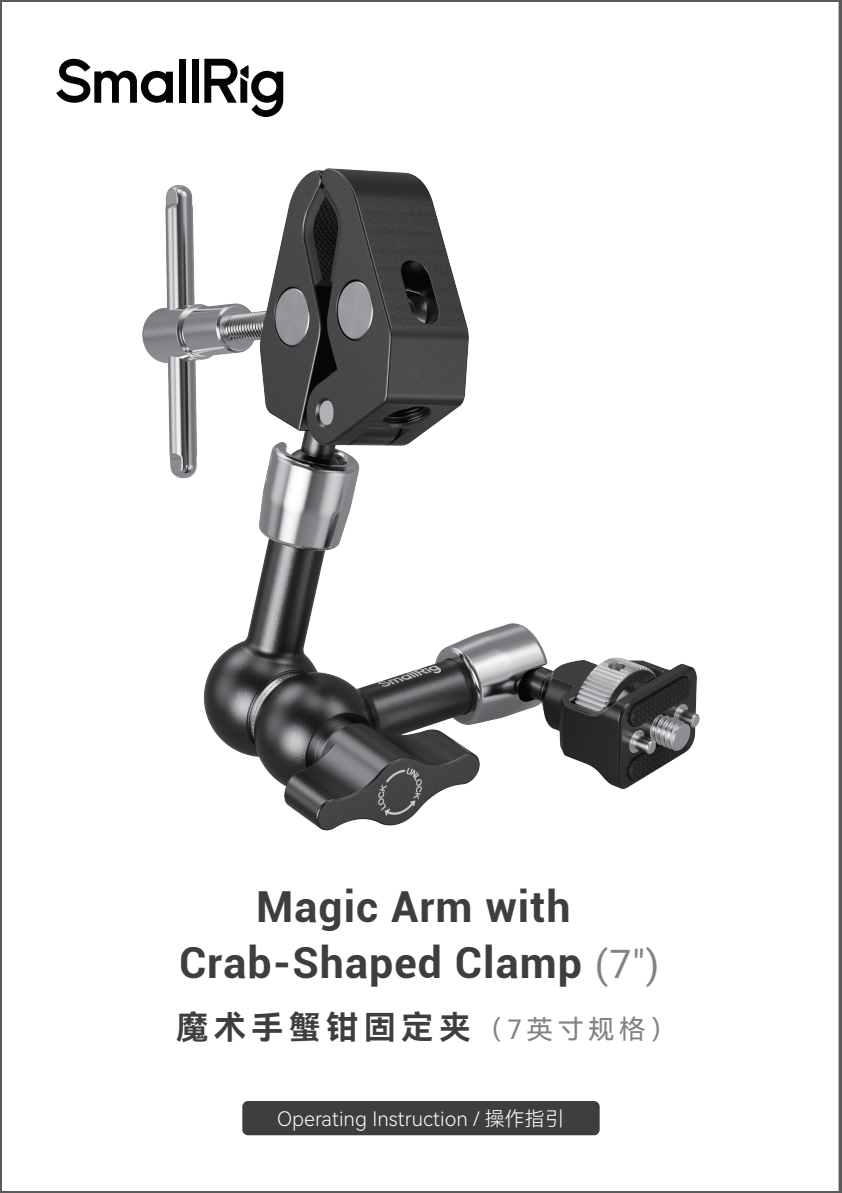
<style>
.page{position:relative;width:842px;height:1193px;background:#fff}
.page>*{position:absolute;margin:0;border:0;box-sizing:border-box;transform-origin:0 0}
.t1{font:700 42.8px/56px "Roboto";letter-spacing:.025em;color:#3e3e3f;text-align:center}
.t2{font:32.4px "Harmony OS Sans SC Bold";letter-spacing:.16em;color:#3e3e3f}
.t3{font:20px "Harmony OS Sans SC Light";color:#fff}
.s1{font-weight:400;font-size:39.2px;color:#808285}
.s2{font-family:"Harmony OS Sans SC";font-size:26.4px;color:#808285}
</style>
<div class="page">
<div style="left:242px;top:1101px;width:357px;height:34px;background:#3e3e3f;border-radius:6px"></div>
<svg style="left:838px;top:0;width:3px;height:1193px;background:#7a7b7c"></svg>
<div style="left:179px;top:59px;width:6px;height:44px;background:#030303"></div>
<div style="left:191px;top:59px;width:7px;height:44px;background:#030303"></div>
<svg style="left:56px;top:58px;width:117px;height:45px"></svg>
<svg style="left:204px;top:59px;width:79px;height:58px"></svg>
<img style="left:142px;top:168px;width:557px;height:662px">
<p class="t1" style="left:179px;top:877px;width:481px">Magic Arm with<br>Crab-Shaped Clamp <span class="s1">(7")</span></p>
<p class="t2" style="left:176px;top:1005px;width:501px">魔术手蟹钳固定夹<span class="s2">（7英寸规格）</span></p>
<p class="t3" style="left:277px;top:1104px;width:289px">Operating Instruction / 操作指引</p>
</div>
